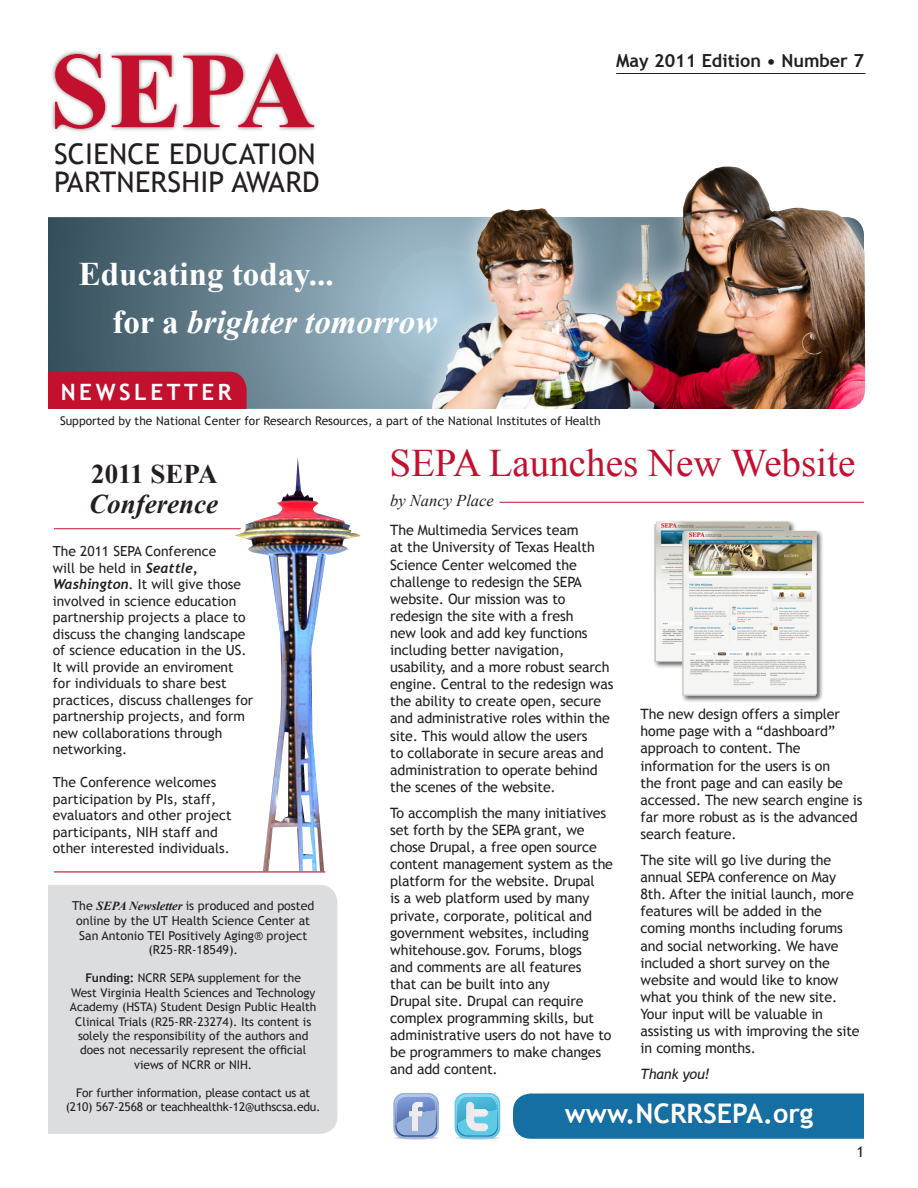
<style>
.page{position:relative;width:918px;height:1188px;background:#fff}
.page>*{position:absolute;margin:0;border:0;box-sizing:border-box;transform-origin:0 0}
.t1{font:700 108px "Times New Roman";color:#c3102f}
.t2{font:39px "Times New Roman";color:#c3102f}
.t3{font:italic 700 33px "Times New Roman";color:#fff}
.t4{font:700 33px "Times New Roman";color:#fff}
.t5{font:28.5px "Trebuchet MS";letter-spacing:.01em;color:#231f20}
.t6{font:700 27px "Trebuchet MS";color:#fff}
.t7{font:italic 700 27px "Times New Roman";color:#231f20}
.t8{font:700 27px "Times New Roman";color:#231f20}
.t9{font:700 22.5px "Trebuchet MS";letter-spacing:.16em;color:#fff}
.t10{font:700 18px "Trebuchet MS";color:#231f20}
.t11{font:italic 16.5px "Times New Roman";color:#231f20}
.t12{font:15px "Trebuchet MS";color:#231f20}
.t13{font:14.25px/17.1px "Trebuchet MS";letter-spacing:-.01em;color:#231f20}
.t14{font:italic 14.25px "Trebuchet MS";letter-spacing:-.01em;color:#231f20}
.t15{font:13.8px/16.5px "Trebuchet MS";color:#231f20}
.t16{font:12.3px/14.9px "Trebuchet MS";color:#231f20;text-align:center}
.t17{font:12px/14.4px "Trebuchet MS";color:#231f20;text-align:center}
.s1{font-style:normal}
.s2{font-family:"Trebuchet";font-weight:700;font-style:italic}
.s3{font-family:"Times New Roman";font-weight:700;font-style:italic}
.s4{font-weight:700}
</style>
<div class="page">
<div style="left:513px;top:1094px;width:388px;height:45px;background:#166fa3;border-radius:18px"></div>
<svg style="left:21px;top:217px;width:843px;height:192px;background:#698391"></svg>
<div style="left:50px;top:49px;width:268px;height:84px;background:#3a372f;opacity:.65"></div>
<div style="left:48px;top:372px;width:199px;height:37px;background:#c3102f"></div>
<svg style="left:455px;top:1093px;width:45px;height:46px"></svg>
<img style="left:498px;top:1095px;width:1px;height:30px">
<img style="left:456px;top:1125px;width:42px;height:12px">
<img style="left:456px;top:1095px;width:42px;height:30px">
<svg style="left:393px;top:1093px;width:46px;height:46px"></svg>
<img style="left:395px;top:1095px;width:42px;height:15px">
<img style="left:409px;top:1102px;width:13px;height:8px">
<img style="left:395px;top:1110px;width:42px;height:27px">
<hr style="left:616px;top:73px;width:249px;height:1px;background:#231f20">
<div style="left:405px;top:140px;width:482px;height:293px;background:#fff;opacity:.75"></div>
<img style="left:432px;top:166px;width:433px;height:243px">
<img style="left:235px;top:457px;width:126px;height:414px">
<hr style="left:54px;top:528px;width:187px;height:1px;background:#c3102f">
<hr style="left:500px;top:502px;width:364px;height:1px;background:#c3102f">
<hr style="left:54px;top:871px;width:271px;height:1px;background:#c3102f">
<div style="left:18px;top:885px;width:320px;height:249px;background:#dcdddf;border-radius:18px"></div>
<div style="left:864px;top:405px;width:54px;height:739px;background:#fff"></div>
<div style="left:0;top:188px;width:48px;height:976px;background:#fff"></div>
<img style="left:654px;top:521px;width:169px;height:181px">
<div style="left:38px;top:409px;width:836px;height:20px;background:#fff"></div>
<p class="t1" style="left:50px;top:16px;width:267px">SEPA</p>
<p class="t5" style="left:54px;top:137px;width:263px">SCIENCE EDUCATION</p>
<p class="t5" style="left:54px;top:165px;width:267px">PARTNERSHIP AWARD</p>
<p class="t10" style="left:616px;top:50px;width:249px">May 2011 Edition • Number 7</p>
<p class="t4" style="left:79px;top:251px;width:256px">Educating today...</p>
<p class="t3" style="left:112px;top:299px;width:326px"><span class="s1">for a</span> brighter tomorrow</p>
<p class="t9" style="left:61px;top:378px;width:172px">NEWSLETTER</p>
<p class="t17" style="left:60px;top:413px;width:542px">Supported by the National Center for Research Resources, a part of the National Institutes of Health</p>
<p class="t8" style="left:91px;top:456px;width:128px">2011 SEPA</p>
<p class="t7" style="left:89px;top:486px;width:130px">Conference</p>
<p class="t15" style="left:53px;top:543px;width:202px">The 2011 SEPA Conference<br>will be held in <span class="s2">Seattle,<br>Washington</span>. It will give those involved in science education partnership projects a place to discuss the changing landscape of science education in the US.<br>It will provide an enviroment for individuals to share best practices, discuss challenges for partnership projects, and form new collaborations through networking.</p>
<p class="t15" style="left:53px;top:774px;width:180px">The Conference welcomes participation by PIs, staff, evaluators and other project participants, NIH staff and other interested individuals.</p>
<p class="t16" style="left:72px;top:898px;width:244px">The <span class="s3">SEPA Newsletter</span> is produced and posted online by the UT Health Science Center at San Antonio TEI Positively Aging® project (R25-RR-18549).</p>
<p class="t17" style="left:70px;top:971px;width:248px"><span class="s4">Funding:</span> NCRR SEPA supplement for the<br>West Virginia Health Sciences and Technology Academy (HSTA) Student Design Public Health Clinical Trials (R25-RR-23274). Its content is solely the responsibility of the authors and does not necessarily represent the official views of NCRR or NIH.</p>
<p class="t17" style="left:66px;top:1085px;width:256px">For further information, please contact us at (210) 567-2568 or teachhealthk-12@uthscsa.edu.</p>
<p class="t2" style="left:389px;top:437px;width:467px">SEPA Launches New Website</p>
<p class="t11" style="left:390px;top:490px;width:105px">by Nancy Place</p>
<p class="t13" style="left:390px;top:522px;width:225px">The Multimedia Services team<br>at the University of Texas Health<br>Science Center welcomed the challenge to redesign the SEPA website. Our mission was to redesign the site with a fresh<br>new look and add key functions including better navigation, usability, and a more robust search engine. Central to the redesign was the ability to create open, secure and administrative roles within the site. This would allow the users<br>to collaborate in secure areas and administration to operate behind the scenes of the website.</p>
<p class="t13" style="left:390px;top:805px;width:224px">To accomplish the many initiatives set forth by the SEPA grant, we chose Drupal, a free open source content management system as the platform for the website. Drupal<br>is a web platform used by many private, corporate, political and government websites, including whitehouse.gov. Forums, blogs<br>and comments are all features<br>that can be built into any<br>Drupal site. Drupal can require complex programming skills, but administrative users do not have to be programmers to make changes and add content.</p>
<p class="t13" style="left:641px;top:706px;width:223px">The new design offers a simpler home page with a “dashboard” approach to content. The information for the users is on<br>the front page and can easily be accessed. The new search engine is far more robust as is the advanced search feature.</p>
<p class="t13" style="left:641px;top:852px;width:221px">The site will go live during the annual SEPA conference on May<br>8th. After the initial launch, more features will be added in the coming months including forums and social networking. We have included a short survey on the website and would like to know what you think of the new site.<br>Your input will be valuable in assisting us with improving the site in coming months.</p>
<p class="t14" style="left:641px;top:1066px;width:71px">Thank you!</p>
<p class="t6" style="left:565px;top:1096px;width:250px">www.NCRRSEPA.org</p>
<p class="t12" style="left:857px;top:1143px;width:9px">1</p>
</div>
